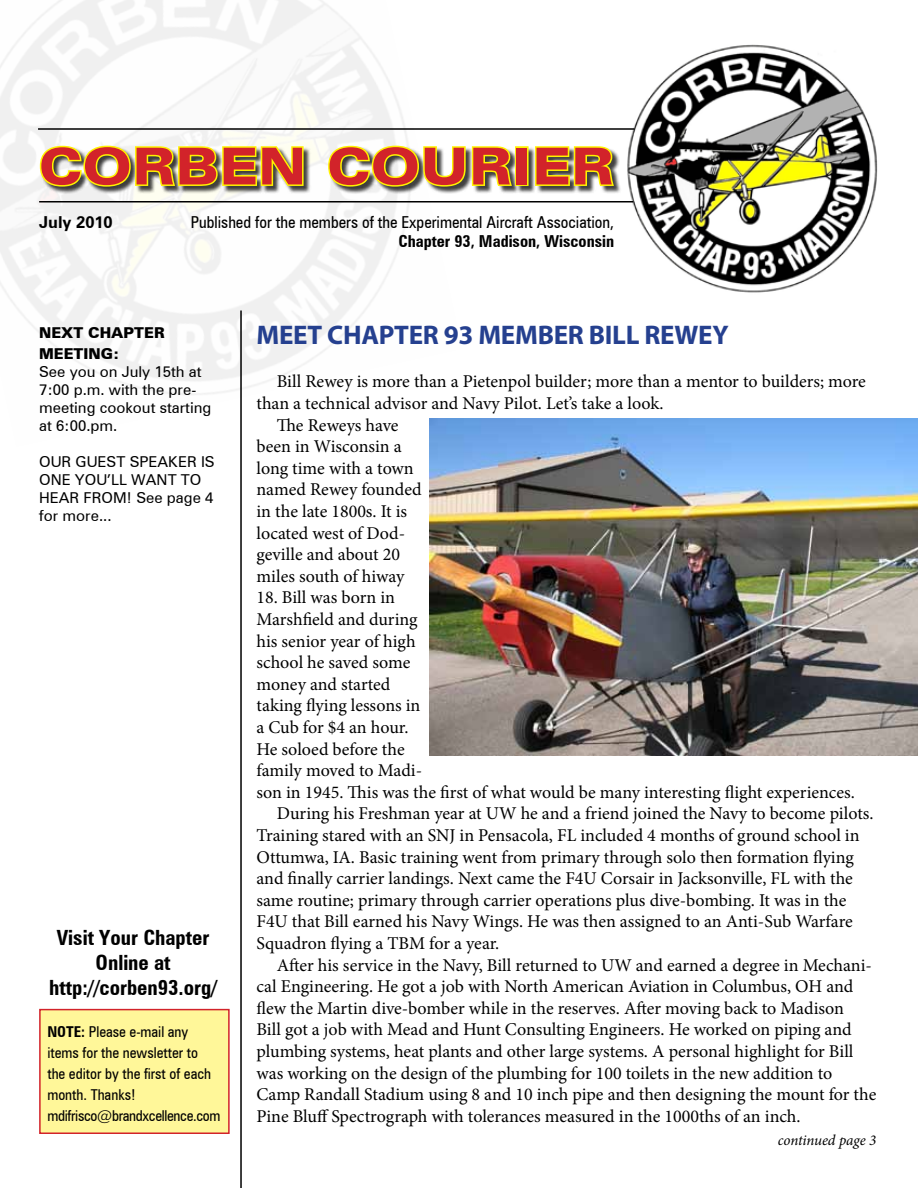
<style>
.page{position:relative;width:918px;height:1188px;background:#fff}
.page>*{position:absolute;margin:0;border:0;box-sizing:border-box;transform-origin:0 0}
.t1{font:900 expanded 51px "Zurich BT";letter-spacing:.02em;color:#d2232a}
.t2{font:700 27px "Myriad Pro";letter-spacing:-.01em;color:#25408f}
.t3{font:700 condensed 21px/25.2px "Zurich BT";color:#000;text-align:center}
.t4{font:18px "Minion Pro";color:#000}
.t5{font:condensed 16.5px "Zurich BT";color:#000}
.t6{font:700 condensed 16.5px "Zurich BT";color:#000}
.t7{font:700 16.5px "Zurich BT";color:#000}
.t8{font:15px/18px "Zurich BT";color:#000}
.t9{font:condensed 15px/21px "Zurich BT";color:#000}
.t10{font:900 15px/21px "Zurich BT";color:#000}
.t11{font:italic 15px "Minion Pro";letter-spacing:-.01em;color:#000}
.s1{font-weight:700}
</style>
<div class="page">
<img style="left:0;top:0;width:462px;height:419px">
<img style="left:624px;top:44px;width:254px;height:249px">
<hr style="left:38px;top:128px;width:596px;height:2px;background:#000">
<hr style="left:39px;top:201px;width:594px;height:1px;background:#000">
<div style="left:41px;top:146px;width:581px;height:48px;background:#000;opacity:.75"></div>
<svg style="left:38px;top:138px;width:267px;height:50px"></svg>
<svg style="left:327px;top:138px;width:187px;height:50px"></svg>
<div style="left:515px;top:146px;width:14px;height:40px;border:3px solid #fff200"></div>
<svg style="left:534px;top:146px;width:82px;height:41px;background:#aba647"></svg>
<hr style="left:240px;top:310px;width:2px;height:878px;background:#000">
<div style="left:40px;top:1010px;width:189px;height:123px;background:#fff799"></div>
<div style="left:39px;top:1009px;width:191px;height:125px;border:2px solid #d2232a"></div>
<img style="left:429px;top:419px;width:489px;height:337px">
<h1 class="t1" style="left:39px;top:136px;width:576px">CORBEN COURIER</h1>
<p class="t7" style="left:39px;top:212px;width:75px">July 2010</p>
<p class="t5" style="left:191px;top:212px;width:425px">Published for the members of the Experimental Aircraft Association,</p>
<p class="t6" style="left:399px;top:232px;width:217px">Chapter 93, Madison, Wisconsin</p>
<p class="t10" style="left:39px;top:322px;width:127px">NEXT CHAPTER<br>MEETING:</p>
<p class="t8" style="left:39px;top:363px;width:174px">See you on July 15th at<br>7:00 p.m. with the pre&shy;meeting cookout starting at 6:00.pm.</p>
<p class="t8" style="left:39px;top:453px;width:177px">OUR GUEST SPEAKER IS<br>ONE YOU’LL WANT TO<br>HEAR FROM! See page 4 for more...</p>
<p class="t3" style="left:49px;top:925px;width:169px">Visit Your Chapter<br>Online at http://corben93.org/</p>
<p class="t9" style="left:47px;top:1021px;width:175px"><span class="s1">NOTE:</span> Please e-mail any items for the newsletter to<br>the editor by the first of each month. Thanks! mdifrisco@brandxcellence.com</p>
<h2 class="t2" style="left:256px;top:318px;width:474px">MEET CHAPTER 93 MEMBER BILL REWEY</h2>
<p class="t4" style="left:277px;top:370px;width:591px">Bill Rewey is more than a Pietenpol builder; more than a mentor to builders; more</p>
<p class="t4" style="left:256px;top:391px;width:409px">than a technical advisor and Navy Pilot. Let’s take a look.</p>
<p class="t4" style="left:277px;top:413px;width:123px">The Reweys have</p>
<p class="t4" style="left:256px;top:434px;width:147px">been in Wisconsin a</p>
<p class="t4" style="left:256px;top:456px;width:159px">long time with a town</p>
<p class="t4" style="left:256px;top:478px;width:167px">named Rewey founded</p>
<p class="t4" style="left:256px;top:499px;width:152px">in the late 1800s. It is</p>
<p class="t4" style="left:256px;top:521px;width:150px">located west of Dod-</p>
<p class="t4" style="left:256px;top:542px;width:145px">geville and about 20</p>
<p class="t4" style="left:256px;top:564px;width:149px">miles south of hiway</p>
<p class="t4" style="left:256px;top:586px;width:140px">18. Bill was born in</p>
<p class="t4" style="left:256px;top:607px;width:163px">Marshfield and during</p>
<p class="t4" style="left:256px;top:629px;width:161px">his senior year of high</p>
<p class="t4" style="left:256px;top:650px;width:155px">school he saved some</p>
<p class="t4" style="left:256px;top:672px;width:135px">money and started</p>
<p class="t4" style="left:256px;top:694px;width:165px">taking flying lessons in</p>
<p class="t4" style="left:256px;top:715px;width:154px">a Cub for $4 an hour.</p>
<p class="t4" style="left:256px;top:737px;width:150px">He soloed before the</p>
<p class="t4" style="left:256px;top:758px;width:167px">family moved to Madi-</p>
<p class="t4" style="left:256px;top:780px;width:600px">son in 1945. This was the first of what would be many interesting flight experiences.</p>
<p class="t4" style="left:277px;top:802px;width:598px">During his Freshman year at UW he and a friend joined the Navy to become pilots.</p>
<p class="t4" style="left:256px;top:823px;width:605px">Training stared with an SNJ in Pensacola, FL included 4 months of ground school in</p>
<p class="t4" style="left:256px;top:845px;width:599px">Ottumwa, IA. Basic training went from primary through solo then formation flying</p>
<p class="t4" style="left:256px;top:866px;width:598px">and finally carrier landings. Next came the F4U Corsair in Jacksonville, FL with the</p>
<p class="t4" style="left:256px;top:888px;width:592px">same routine; primary through carrier operations plus dive-bombing. It was in the</p>
<p class="t4" style="left:256px;top:910px;width:598px">F4U that Bill earned his Navy Wings. He was then assigned to an Anti-Sub Warfare</p>
<p class="t4" style="left:256px;top:931px;width:244px">Squadron flying a TBM for a year.</p>
<p class="t4" style="left:277px;top:953px;width:597px">After his service in the Navy, Bill returned to UW and earned a degree in Mechani-</p>
<p class="t4" style="left:256px;top:974px;width:598px">cal Engineering. He got a job with North American Aviation in Columbus, OH and</p>
<p class="t4" style="left:256px;top:996px;width:589px">flew the Martin dive-bomber while in the reserves. After moving back to Madison</p>
<p class="t4" style="left:256px;top:1018px;width:597px">Bill got a job with Mead and Hunt Consulting Engineers. He worked on piping and</p>
<p class="t4" style="left:256px;top:1039px;width:599px">plumbing systems, heat plants and other large systems. A personal highlight for Bill</p>
<p class="t4" style="left:256px;top:1061px;width:577px">was working on the design of the plumbing for 100 toilets in the new addition to</p>
<p class="t4" style="left:256px;top:1082px;width:621px">Camp Randall Stadium using 8 and 10 inch pipe and then designing the mount for the</p>
<p class="t4" style="left:256px;top:1104px;width:546px">Pine Bluff Spectrograph with tolerances measured in the 1000ths of an inch.</p>
<p class="t11" style="left:778px;top:1130px;width:100px">continued page 3</p>
</div>
